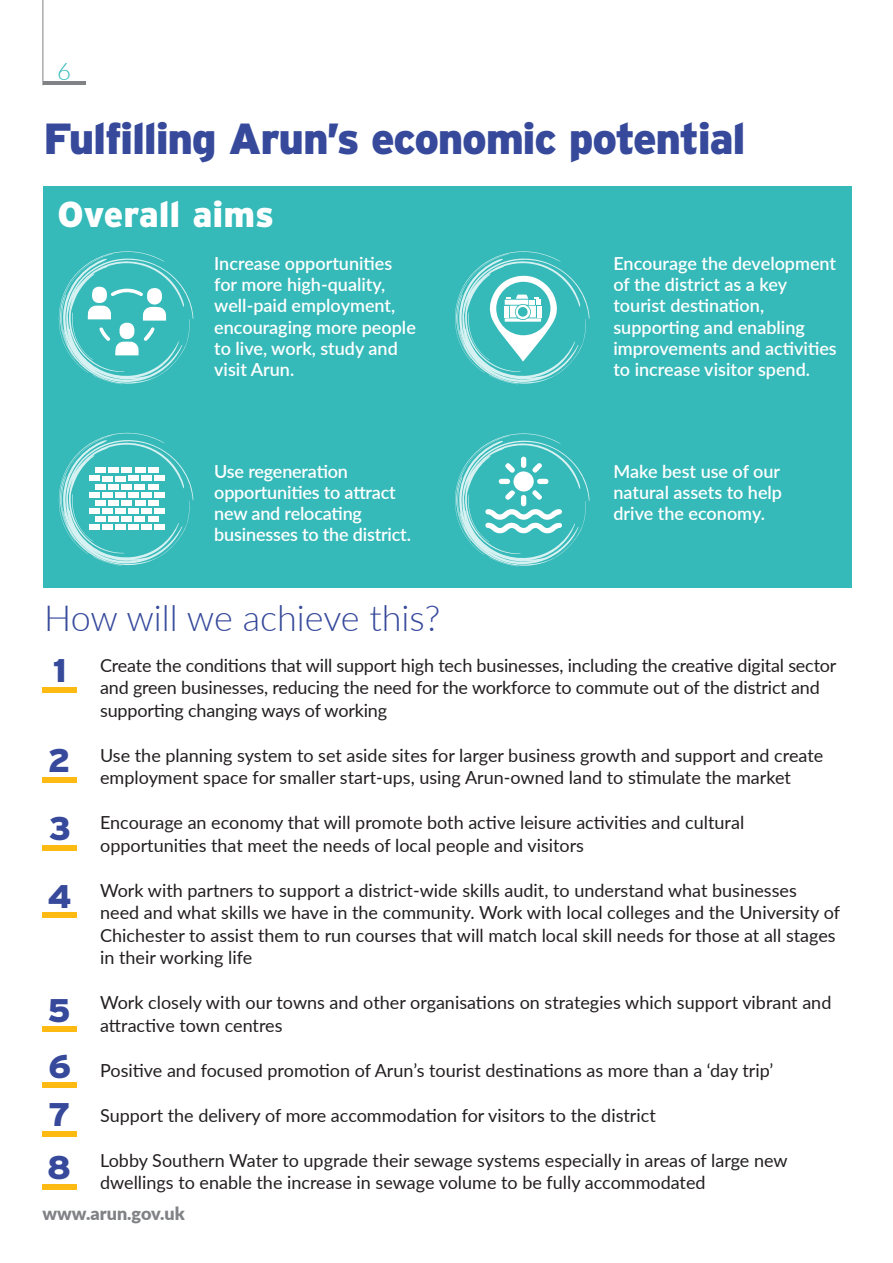
<style>
.page{position:relative;width:893px;height:1263px;background:#fff}
.page>*{position:absolute;margin:0;border:0;box-sizing:border-box;transform-origin:0 0}
.t1{font:900 43.5px "Interstate";letter-spacing:-.03em;color:#36499b}
.t2{font:300 36px "Lato";color:#36499b}
.t3{font:900 36px "Interstate";color:#fff}
.t4{font:900 32.7px "Interstate";color:#36499b}
.t5{font:300 24px "Lato";color:#36b9b9}
.t6{font:18px/22.5px "Lato";color:#231f20}
.t7{font:600 18px/21px "Lato";color:#fff}
.t8{font:900 18px "Lato";color:#808285}
</style>
<div class="page">
<hr style="left:43px;top:81px;width:42px;height:4px;background:#808285">
<hr style="left:43px;top:0;width:1px;height:85px;background:#808285">
<div style="left:42px;top:686px;width:35px;height:6px;background:#fcba13"></div>
<div style="left:42px;top:777px;width:34px;height:6px;background:#fcba13"></div>
<div style="left:42px;top:844px;width:35px;height:6px;background:#fcba13"></div>
<div style="left:42px;top:912px;width:35px;height:6px;background:#fcba13"></div>
<div style="left:42px;top:1026px;width:34px;height:6px;background:#fcba13"></div>
<div style="left:43px;top:1082px;width:34px;height:6px;background:#fcba13"></div>
<div style="left:42px;top:1131px;width:35px;height:6px;background:#fcba13"></div>
<div style="left:43px;top:186px;width:809px;height:402px;background:#36b9b9"></div>
<svg style="left:59px;top:433px;width:134px;height:133px"></svg>
<svg style="left:59px;top:251px;width:134px;height:133px"></svg>
<div style="left:96px;top:467px;width:10px;height:6px;background:#fff"></div>
<div style="left:96px;top:484px;width:10px;height:6px;background:#fff"></div>
<div style="left:96px;top:516px;width:10px;height:6px;background:#fff"></div>
<div style="left:148px;top:500px;width:10px;height:6px;background:#fff"></div>
<div style="left:148px;top:467px;width:10px;height:6px;background:#fff"></div>
<div style="left:148px;top:516px;width:10px;height:6px;background:#fff"></div>
<div style="left:155px;top:524px;width:10px;height:6px;background:#fff"></div>
<div style="left:89px;top:525px;width:10px;height:5px;background:#fff"></div>
<div style="left:89px;top:492px;width:10px;height:6px;background:#fff"></div>
<div style="left:102px;top:492px;width:10px;height:6px;background:#fff"></div>
<div style="left:154px;top:476px;width:11px;height:5px;background:#fff"></div>
<div style="left:154px;top:492px;width:11px;height:6px;background:#fff"></div>
<div style="left:89px;top:476px;width:10px;height:5px;background:#fff"></div>
<div style="left:102px;top:476px;width:10px;height:5px;background:#fff"></div>
<div style="left:148px;top:484px;width:10px;height:6px;background:#fff"></div>
<div style="left:102px;top:508px;width:10px;height:6px;background:#fff"></div>
<div style="left:155px;top:508px;width:10px;height:6px;background:#fff"></div>
<div style="left:96px;top:500px;width:10px;height:6px;background:#fff"></div>
<div style="left:89px;top:508px;width:10px;height:6px;background:#fff"></div>
<div style="left:141px;top:476px;width:11px;height:5px;background:#fff"></div>
<div style="left:109px;top:484px;width:10px;height:6px;background:#fff"></div>
<div style="left:122px;top:484px;width:10px;height:6px;background:#fff"></div>
<div style="left:135px;top:484px;width:10px;height:6px;background:#fff"></div>
<div style="left:115px;top:492px;width:10px;height:6px;background:#fff"></div>
<div style="left:128px;top:492px;width:11px;height:6px;background:#fff"></div>
<div style="left:141px;top:492px;width:11px;height:6px;background:#fff"></div>
<div style="left:135px;top:500px;width:10px;height:6px;background:#fff"></div>
<div style="left:109px;top:467px;width:10px;height:6px;background:#fff"></div>
<div style="left:122px;top:467px;width:10px;height:6px;background:#fff"></div>
<div style="left:115px;top:508px;width:10px;height:6px;background:#fff"></div>
<div style="left:128px;top:508px;width:11px;height:6px;background:#fff"></div>
<div style="left:141px;top:508px;width:11px;height:6px;background:#fff"></div>
<div style="left:115px;top:476px;width:10px;height:5px;background:#fff"></div>
<div style="left:128px;top:476px;width:11px;height:5px;background:#fff"></div>
<div style="left:109px;top:516px;width:10px;height:6px;background:#fff"></div>
<div style="left:122px;top:516px;width:10px;height:6px;background:#fff"></div>
<div style="left:135px;top:516px;width:10px;height:6px;background:#fff"></div>
<div style="left:109px;top:500px;width:10px;height:6px;background:#fff"></div>
<div style="left:135px;top:468px;width:10px;height:5px;background:#fff"></div>
<div style="left:102px;top:525px;width:10px;height:5px;background:#fff"></div>
<div style="left:115px;top:525px;width:10px;height:5px;background:#fff"></div>
<div style="left:128px;top:525px;width:11px;height:5px;background:#fff"></div>
<div style="left:141px;top:525px;width:11px;height:5px;background:#fff"></div>
<div style="left:122px;top:500px;width:10px;height:6px;background:#fff"></div>
<svg style="left:455px;top:251px;width:134px;height:133px"></svg>
<div style="left:518px;top:307px;width:10px;height:10px;background:#36b9b9;border-radius:50%"></div>
<svg style="left:455px;top:433px;width:134px;height:133px"></svg>
<div style="left:42px;top:1184px;width:34px;height:5px;background:#fcba13"></div>
<h3 class="t5" style="left:57px;top:54px;width:15px">6</h3>
<p class="t1" style="left:44px;top:114px;width:704px">Fulfilling Arun’s economic potential</p>
<p class="t3" style="left:58px;top:194px;width:218px">Overall aims</p>
<p class="t7" style="left:214px;top:253px;width:203px">Increase opportunities for more high-quality, well-paid employment, encouraging more people to live, work, study and visit Arun.</p>
<p class="t7" style="left:214px;top:460px;width:198px">Use regeneration opportunities to attract new and relocating businesses to the district.</p>
<p class="t7" style="left:613px;top:253px;width:225px">Encourage the development of the district as a key tourist destination, supporting and enabling improvements and activities to increase visitor spend.</p>
<p class="t7" style="left:613px;top:460px;width:170px;text-align:justify">Make best use of our natural assets to help drive the economy.</p>
<p class="t2" style="left:44px;top:592px;width:398px">How will we achieve this?</p>
<p class="t6" style="left:100px;top:653px;width:738px">Create the conditions that will support high tech businesses, including the creative digital sector and green businesses, reducing the need for the workforce to commute out of the district and supporting changing ways of working</p>
<p class="t6" style="left:100px;top:743px;width:725px">Use the planning system to set aside sites for larger business growth and support and create employment space for smaller start-ups, using Arun-owned land to stimulate the market</p>
<p class="t6" style="left:100px;top:810px;width:646px">Encourage an economy that will promote both active leisure activities and cultural opportunities that meet the needs of local people and visitors</p>
<p class="t6" style="left:100px;top:878px;width:741px">Work with partners to support a district-wide skills audit, to understand what businesses need and what skills we have in the community. Work with local colleges and the University of Chichester to assist them to run courses that will match local skill needs for those at all stages in their working life</p>
<p class="t6" style="left:100px;top:990px;width:733px">Work closely with our towns and other organisations on strategies which support vibrant and attractive town centres</p>
<p class="t6" style="left:100px;top:1058px;width:675px">Positive and focused promotion of Arun’s tourist destinations as more than a ‘day trip’</p>
<p class="t6" style="left:100px;top:1103px;width:557px">Support the delivery of more accommodation for visitors to the district</p>
<p class="t6" style="left:100px;top:1148px;width:689px">Lobby Southern Water to upgrade their sewage systems especially in areas of large new dwellings to enable the increase in sewage volume to be fully accommodated</p>
<p class="t4" style="left:53px;top:652px;width:15px">1</p>
<p class="t4" style="left:48px;top:742px;width:24px">2</p>
<p class="t4" style="left:48px;top:810px;width:24px">3</p>
<p class="t4" style="left:47px;top:878px;width:26px">4</p>
<p class="t4" style="left:48px;top:991px;width:25px">5</p>
<p class="t4" style="left:48px;top:1047px;width:24px">6</p>
<p class="t4" style="left:48px;top:1096px;width:24px">7</p>
<p class="t4" style="left:47px;top:1149px;width:25px">8</p>
<p class="t8" style="left:43px;top:1200px;width:144px">www.arun.gov.uk</p>
</div>
